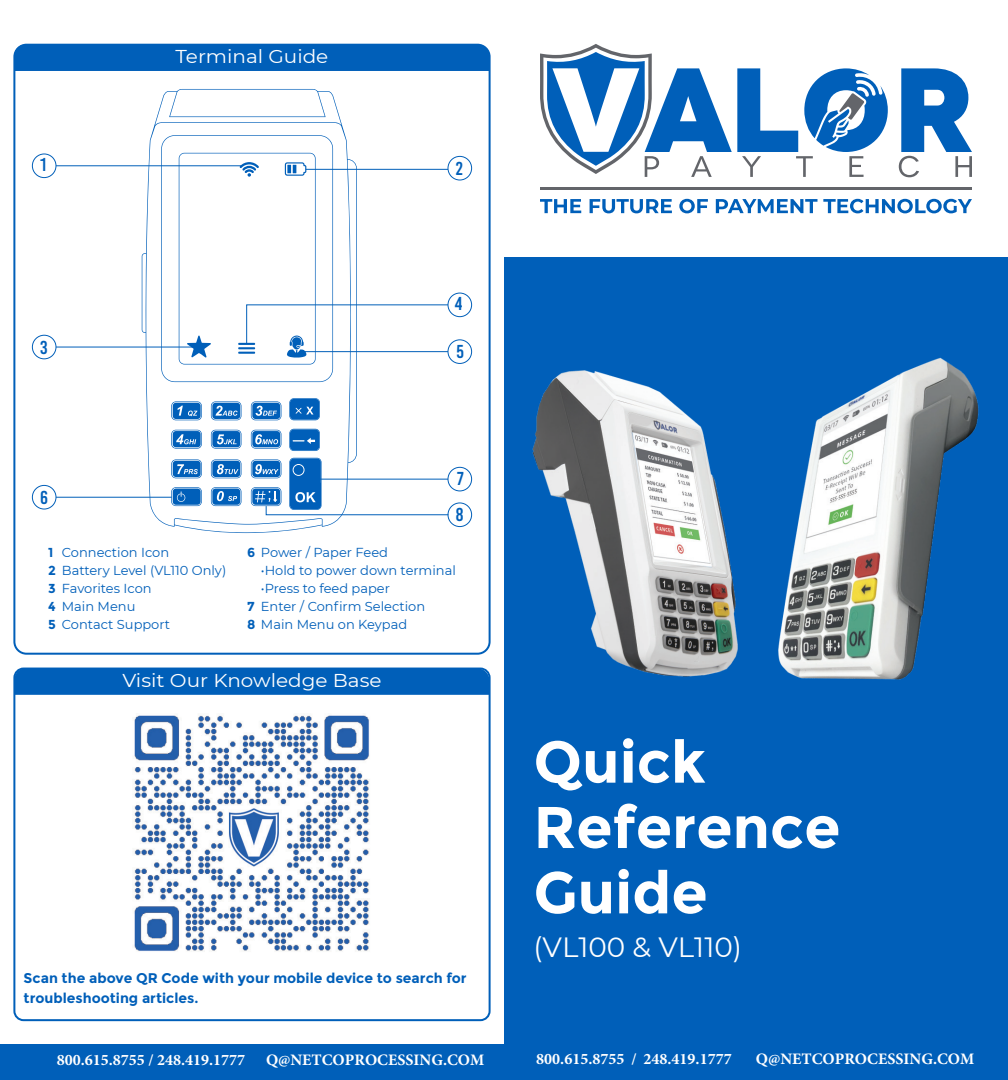
<style>
.page{position:relative;width:1008px;height:1080px;background:#fff}
.page>*{position:absolute;margin:0;border:0;box-sizing:border-box;transform-origin:0 0}
.t1{font:700 58.8px/65.4px "Montserrat";color:#fff}
.t2{font:27.8px "Montserrat";color:#fff}
.t3{font:18.8px/36.8px "Bebas Kai";color:#005fb9}
.t4{font:18.6px "Montserrat";color:#fff;scale:1.08 1}
.t5{font:700 16px "Minion Pro";color:#fff}
.t6{font:700 14px/20px "Montserrat";color:#005fb9}
.t7{font:13px/18px "Montserrat";color:#005fb9}
.t8{font:700 13px/18px "Montserrat";color:#005fb9}
.s1{font-weight:700}
</style>
<div class="page">
<div style="left:504px;top:258px;width:504px;height:822px;background:#005fb9"></div>
<svg style="left:540px;top:44px;width:348px;height:133px"></svg>
<svg style="left:899px;top:68px;width:73px;height:109px"></svg>
<hr style="left:540px;top:187px;width:432px;height:2px;background:#63656a">
<svg style="left:540px;top:199px;width:41px;height:14px"></svg>
<svg style="left:590px;top:199px;width:82px;height:14px"></svg>
<svg style="left:679px;top:199px;width:29px;height:14px"></svg>
<svg style="left:716px;top:199px;width:101px;height:14px"></svg>
<svg style="left:823px;top:199px;width:149px;height:14px"></svg>
<div style="left:0;top:1045px;width:504px;height:35px;background:#005fb9"></div>
<div style="left:16px;top:671px;width:472px;height:24px;background:#005fb9"></div>
<div style="left:13px;top:668px;width:478px;height:353px;border:2px solid #005fb9;border-radius:9px"></div>
<img style="left:134px;top:714px;width:236px;height:237px">
<img style="left:778px;top:357px;width:201px;height:323px">
<img style="left:532px;top:370px;width:206px;height:307px">
<div style="left:16px;top:47px;width:472px;height:24px;background:#005fb9"></div>
<div style="left:13px;top:44px;width:478px;height:611px;border:2px solid #005fb9;border-radius:12px"></div>
<hr style="left:56px;top:347px;width:147px;height:1px;background:#005fb9">
<div style="left:32px;top:335px;width:24px;height:24px;border:1px solid #005fb9;border-radius:50%"></div>
<hr style="left:56px;top:497px;width:116px;height:1px;background:#005fb9">
<div style="left:32px;top:485px;width:24px;height:24px;border:1px solid #005fb9;border-radius:50%"></div>
<div style="left:448px;top:467px;width:24px;height:24px;border:1px solid #005fb9;border-radius:50%"></div>
<div style="left:448px;top:503px;width:24px;height:24px;border:1px solid #005fb9;border-radius:50%"></div>
<div style="left:448px;top:156px;width:24px;height:24px;border:1px solid #005fb9;border-radius:50%"></div>
<div style="left:448px;top:340px;width:24px;height:24px;border:1px solid #005fb9;border-radius:50%"></div>
<div style="left:448px;top:293px;width:24px;height:24px;border:1px solid #005fb9;border-radius:50%"></div>
<hr style="left:56px;top:165px;width:185px;height:1px;background:#005fb9">
<div style="left:32px;top:154px;width:24px;height:24px;border:1px solid #005fb9;border-radius:50%"></div>
<svg style="left:142px;top:89px;width:215px;height:444px"></svg>
<svg style="left:251px;top:458px;width:198px;height:57px"></svg>
<svg style="left:161px;top:135px;width:288px;height:247px"></svg>
<h3 class="t3" style="left:40px;top:146px;width:8px">1</h3>
<h3 class="t3" style="left:40px;top:329px;width:9px">3</h3>
<h3 class="t3" style="left:40px;top:479px;width:9px">6</h3>
<h3 class="t4" style="left:176px;top:43px;width:143px">Terminal Guide</h3>
<h3 class="t3" style="left:456px;top:150px;width:9px">2</h3>
<h3 class="t3" style="left:455px;top:285px;width:9px">4</h3>
<h3 class="t3" style="left:457px;top:333px;width:9px">5</h3>
<h3 class="t3" style="left:456px;top:460px;width:9px">7<br>8</h3>
<p class="t8" style="left:48px;top:543px;width:9px">1<br>2<br>3<br>4<br>5</p>
<p class="t7" style="left:247px;top:543px;width:142px"><span class="s1">6</span> Power / Paper Feed</p>
<p class="t7" style="left:62px;top:543px;width:166px">Connection Icon<br>Battery Level (VL110 Only)<br>Favorites Icon<br>Main Menu<br>Contact Support</p>
<p class="t7" style="left:261px;top:561px;width:196px">•Hold to power down terminal</p>
<p class="t7" style="left:261px;top:579px;width:131px">•Press to feed paper</p>
<p class="t7" style="left:261px;top:597px;width:166px">Enter / Confirm Selection</p>
<p class="t7" style="left:247px;top:615px;width:162px"><span class="s1">8</span> Main Menu on Keypad</p>
<p class="t8" style="left:247px;top:597px;width:9px">7</p>
<h3 class="t4" style="left:122px;top:667px;width:242px">Visit Our Knowledge Base</h3>
<p class="t6" style="left:24px;top:968px;width:445px">Scan the above QR Code with your mobile device to search for troubleshooting articles.</p>
<p class="t5" style="left:57px;top:1049px;width:190px">800.615.8755 / 248.419.1777</p>
<p class="t5" style="left:266px;top:1049px;width:220px">Q@NETCOPROCESSING.COM</p>
<h1 class="t1" style="left:533px;top:729px;width:308px">Quick<br>Reference<br>Guide</h1>
<h2 class="t2" style="left:533px;top:928px;width:210px">(VL100 &amp; VL110)</h2>
<p class="t5" style="left:536px;top:1048px;width:197px">800.615.8755 / 248.419.1777</p>
<p class="t5" style="left:756px;top:1048px;width:220px">Q@NETCOPROCESSING.COM</p>
</div>
